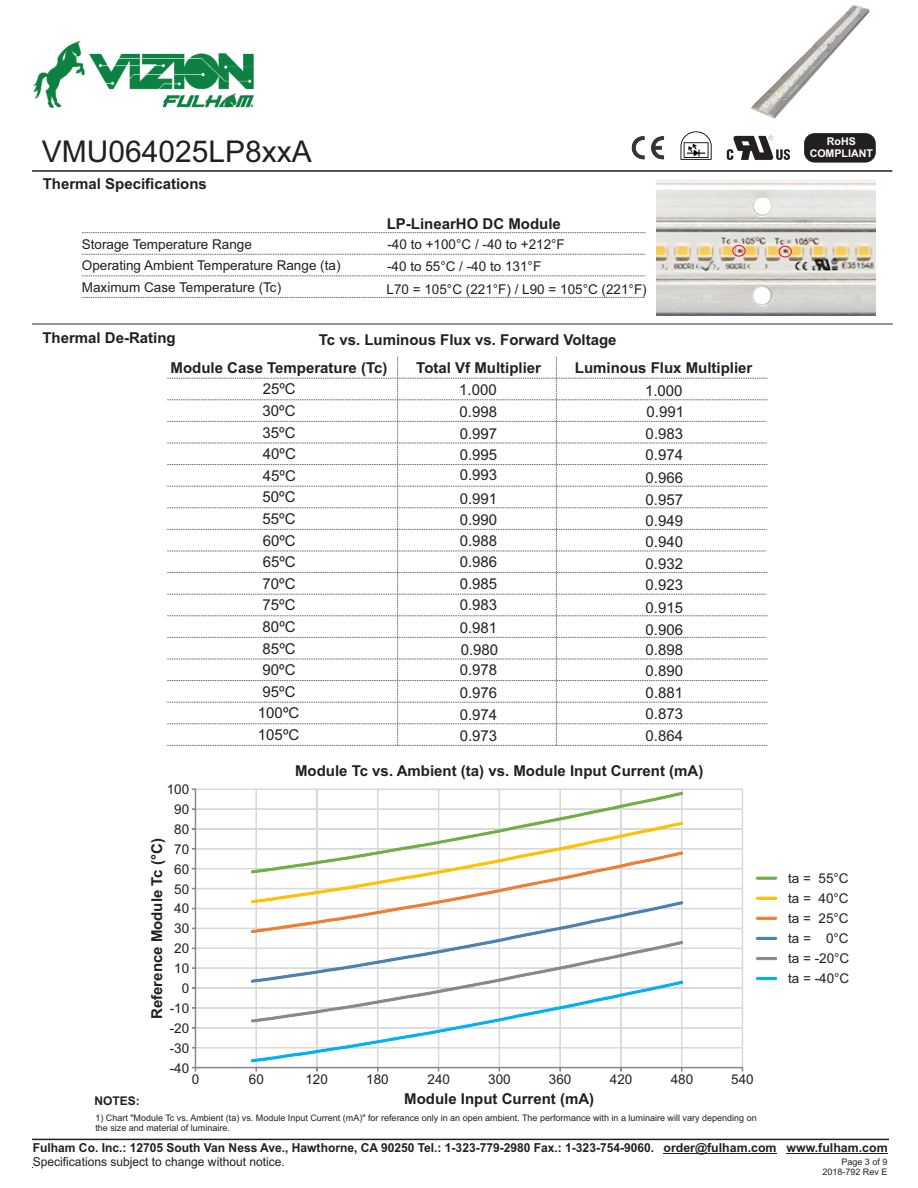
<style>
.page{position:relative;width:918px;height:1188px;background:#fff}
.page>*{position:absolute;margin:0;border:0;box-sizing:border-box;transform-origin:0 0}
.t1{font:30px "Arial";color:#231f20}
.t2{font:700 15px "Arial";color:#231f20}
.t3{font:15px/21.6px "Arial";color:#231f20;text-align:justify}
.t4{font:13.5px/20.1px "Arial";color:#231f20}
.t5{font:700 12.3px "Arial";color:#231f20}
.t6{font:12.3px "Arial";color:#231f20}
.t7{font:700 12px "Arial";color:#231f20}
.t8{font:700 10.65px "Arial";color:#fff}
.t9{font:9px/10.8px "Arial";color:#231f20;text-align:right}
</style>
<div class="page">
<hr style="left:32px;top:323px;width:861px;height:2px;background:#6d6e70">
<svg style="left:82px;top:254px;width:563px;height:1px"></svg>
<svg style="left:82px;top:275px;width:563px;height:1px"></svg>
<svg style="left:82px;top:297px;width:563px;height:1px"></svg>
<svg style="left:82px;top:232px;width:564px;height:1px"></svg>
<hr style="left:32px;top:1139px;width:857px;height:1px;background:#231f20">
<hr style="left:664px;top:1153px;width:113px;height:1px;background:#231f20">
<hr style="left:786px;top:1153px;width:102px;height:1px;background:#231f20">
<img style="left:656px;top:180px;width:219px;height:136px">
<div style="left:732px;top:245px;width:14px;height:12px;border:1px solid #ed1c24;border-radius:50%"></div>
<div style="left:778px;top:246px;width:14px;height:11px;border:1px solid #ed1c24;border-radius:50%"></div>
<svg style="left:167px;top:356px;width:601px;height:390px"></svg>
<hr style="left:195px;top:1047px;width:548px;height:1px;background:#d9d9d9">
<hr style="left:195px;top:1028px;width:548px;height:1px;background:#d9d9d9">
<hr style="left:195px;top:1008px;width:548px;height:1px;background:#d9d9d9">
<hr style="left:195px;top:988px;width:548px;height:1px;background:#d9d9d9">
<hr style="left:195px;top:968px;width:548px;height:1px;background:#d9d9d9">
<hr style="left:195px;top:948px;width:548px;height:1px;background:#d9d9d9">
<hr style="left:195px;top:928px;width:548px;height:1px;background:#d9d9d9">
<hr style="left:195px;top:908px;width:548px;height:1px;background:#d9d9d9">
<hr style="left:195px;top:888px;width:548px;height:1px;background:#d9d9d9">
<hr style="left:195px;top:868px;width:548px;height:1px;background:#d9d9d9">
<hr style="left:195px;top:849px;width:548px;height:1px;background:#d9d9d9">
<hr style="left:195px;top:829px;width:548px;height:1px;background:#d9d9d9">
<hr style="left:195px;top:809px;width:548px;height:1px;background:#d9d9d9">
<hr style="left:195px;top:789px;width:548px;height:1px;background:#d9d9d9">
<div style="left:256px;top:789px;width:1px;height:279px;background:#d9d9d9;border:1px solid #d9d9d9"></div>
<div style="left:317px;top:789px;width:1px;height:279px;background:#d9d9d9;border:1px solid #d9d9d9"></div>
<div style="left:377px;top:789px;width:1px;height:279px;background:#d9d9d9;border:1px solid #d9d9d9"></div>
<div style="left:438px;top:789px;width:1px;height:279px;background:#d9d9d9;border:1px solid #d9d9d9"></div>
<div style="left:499px;top:789px;width:1px;height:279px;background:#d9d9d9;border:1px solid #d9d9d9"></div>
<div style="left:560px;top:789px;width:1px;height:279px;background:#d9d9d9;border:1px solid #d9d9d9"></div>
<div style="left:621px;top:789px;width:1px;height:279px;background:#d9d9d9;border:1px solid #d9d9d9"></div>
<div style="left:681px;top:789px;width:1px;height:279px;background:#d9d9d9;border:1px solid #d9d9d9"></div>
<hr style="left:742px;top:789px;width:1px;height:279px;background:#d9d9d9">
<hr style="left:195px;top:789px;width:1px;height:279px;background:#898989">
<hr style="left:195px;top:1067px;width:548px;height:1px;background:#898989">
<svg style="left:251px;top:792px;width:432px;height:270px"></svg>
<svg style="left:756px;top:877px;width:21px;height:2px"></svg>
<svg style="left:756px;top:897px;width:21px;height:2px"></svg>
<svg style="left:756px;top:917px;width:21px;height:2px"></svg>
<svg style="left:756px;top:937px;width:21px;height:3px"></svg>
<svg style="left:756px;top:957px;width:21px;height:3px"></svg>
<svg style="left:756px;top:977px;width:21px;height:3px"></svg>
<hr style="left:32px;top:170px;width:860px;height:2px;background:#231f20">
<div style="left:805px;top:134px;width:70px;height:28px;background:#231f20;border-radius:10px"></div>
<div style="left:805px;top:134px;width:70px;height:28px;border:1px solid #231f20;border-radius:10px"></div>
<svg style="left:727px;top:136px;width:63px;height:24px"></svg>
<svg style="left:681px;top:131px;width:31px;height:29px"></svg>
<svg style="left:632px;top:136px;width:32px;height:23px"></svg>
<img style="left:751px;top:5px;width:119px;height:114px">
<img style="left:33px;top:40px;width:221px;height:69px">
<p class="t8" style="left:827px;top:138px;width:31px">RoHS</p>
<h1 class="t1" style="left:42px;top:140px;width:272px">VMU064025LP8xxA</h1>
<p class="t8" style="left:810px;top:150px;width:65px">COMPLIANT</p>
<p class="t2" style="left:43px;top:178px;width:166px">Thermal Specifications</p>
<p class="t4" style="left:82px;top:235px;width:260px;line-height:21.6px">Storage Temperature Range<br>Operating Ambient Temperature Range (ta)</p>
<p class="t4" style="left:82px;top:279px;width:201px">Maximum Case Temperature (Tc)</p>
<p class="t2" style="left:387px;top:218px;width:176px">LP-LinearHO DC Module</p>
<p class="t4" style="left:387px;top:235px;width:179px">-40 to +100°C / -40 to +212°F</p>
<p class="t4" style="left:387px;top:280px;width:262px">L70 = 105°C (221°F) / L90 = 105°C (221°F)</p>
<p class="t4" style="left:387px;top:258px;width:156px">-40 to 55°C / -40 to 131°F</p>
<p class="t2" style="left:42px;top:332px;width:135px">Thermal De-Rating</p>
<p class="t2" style="left:319px;top:334px;width:299px">Tc vs. Luminous Flux vs. Forward Voltage</p>
<p class="t2" style="left:171px;top:362px;width:218px">Module Case Temperature (Tc)</p>
<p class="t3" style="left:263px;top:401px;width:34px">30ºC</p>
<p class="t2" style="left:416px;top:362px;width:126px">Total Vf Multiplier</p>
<p class="t2" style="left:575px;top:362px;width:179px">Luminous Flux Multiplier</p>
<p class="t3" style="left:645px;top:381px;width:41px">1.000<br>0.991<br>0.983<br>0.974</p>
<p class="t3" style="left:646px;top:469px;width:39px">0.966<br>0.957<br>0.949<br>0.940<br>0.932<br>0.923<br>0.915<br>0.906</p>
<p class="t3" style="left:646px;top:640px;width:39px">0.898</p>
<p class="t3" style="left:263px;top:380px;width:34px">25ºC</p>
<p class="t3" style="left:263px;top:423px;width:35px">35ºC 40ºC 45ºC 50ºC 55ºC 60ºC</p>
<p class="t3" style="left:263px;top:574px;width:34px">70ºC</p>
<p class="t3" style="left:459px;top:381px;width:40px">1.000<br>0.998<br>0.997<br>0.995</p>
<p class="t3" style="left:460px;top:465px;width:39px;line-height:23.1px">0.993<br>0.991</p>
<p class="t3" style="left:460px;top:510px;width:40px">0.990<br>0.988<br>0.986<br>0.985<br>0.983<br>0.981<br>0.980</p>
<p class="t3" style="left:460px;top:659px;width:39px;line-height:23.1px">0.978<br>0.976</p>
<p class="t3" style="left:460px;top:705px;width:39px">0.974</p>
<p class="t3" style="left:263px;top:553px;width:34px">65ºC</p>
<p class="t3" style="left:263px;top:596px;width:35px">75ºC 80ºC 85ºC 90ºC</p>
<p class="t3" style="left:646px;top:662px;width:39px">0.890</p>
<p class="t3" style="left:263px;top:682px;width:34px">95ºC</p>
<p class="t3" style="left:646px;top:683px;width:39px">0.881<br>0.873</p>
<p class="t3" style="left:258px;top:725px;width:43px">105ºC</p>
<p class="t3" style="left:460px;top:726px;width:39px">0.973</p>
<p class="t3" style="left:646px;top:726px;width:39px">0.864</p>
<p class="t3" style="left:258px;top:704px;width:43px">100ºC</p>
<p class="t4" style="left:167px;top:781px;width:24px">100</p>
<p class="t4" style="left:174px;top:801px;width:17px">90</p>
<p class="t4" style="left:174px;top:820px;width:17px">80</p>
<p class="t2" style="left:151px;top:1019px;width:182px;rotate:-90deg">Reference Module Tc (°C)</p>
<p class="t4" style="left:174px;top:840px;width:17px">70</p>
<p class="t4" style="left:174px;top:860px;width:17px">60</p>
<p class="t4" style="left:174px;top:880px;width:17px">50</p>
<p class="t4" style="left:174px;top:900px;width:17px">40</p>
<p class="t4" style="left:174px;top:920px;width:17px">30</p>
<p class="t4" style="left:174px;top:940px;width:17px">20</p>
<p class="t4" style="left:174px;top:960px;width:17px">10</p>
<p class="t4" style="left:182px;top:979px;width:9px">0</p>
<p class="t4" style="left:170px;top:999px;width:21px">-10</p>
<p class="t4" style="left:170px;top:1019px;width:21px">-20</p>
<p class="t4" style="left:170px;top:1039px;width:21px">-30</p>
<p class="t2" style="left:295px;top:765px;width:410px">Module Tc vs. Ambient (ta) vs. Module Input Current (mA)</p>
<p class="t7" style="left:95px;top:1096px;width:47px">NOTES:</p>
<p class="t4" style="left:170px;top:1059px;width:21px">-40</p>
<p class="t4" style="left:192px;top:1070px;width:9px">0</p>
<p class="t4" style="left:305px;top:1070px;width:24px">120</p>
<p class="t4" style="left:366px;top:1070px;width:24px">180</p>
<p class="t4" style="left:428px;top:1070px;width:24px">240</p>
<p class="t4" style="left:488px;top:1070px;width:24px">300</p>
<p class="t4" style="left:549px;top:1070px;width:24px">360</p>
<p class="t4" style="left:610px;top:1070px;width:24px">420</p>
<p class="t4" style="left:671px;top:1070px;width:24px">480</p>
<p class="t4" style="left:731px;top:1070px;width:24px">540</p>
<p class="t4" style="left:249px;top:1070px;width:17px">60</p>
<p class="t2" style="left:404px;top:1093px;width:191px">Module Input Current (mA)</p>
<p class="t9" style="left:95px;top:1114px;width:663px;line-height:10.1px;text-align:left">1) Chart "Module Tc vs. Ambient (ta) vs. Module Input Current (mA)" for referance only in an open ambient. The performance with in a luminaire will vary depending on the size and material of luminaire.</p>
<p class="t4" style="left:788px;top:869px;width:63px;text-align:justify">ta = 55°C ta = 40°C ta = 25°C ta = 0°C ta = -20°C ta = -40°C</p>
<p class="t5" style="left:33px;top:1143px;width:623px">Fulham Co. Inc.: 12705 South Van Ness Ave., Hawthorne, CA 90250 Tel.: 1-323-779-2980 Fax.: 1-323-754-9060.</p>
<p class="t6" style="left:33px;top:1157px;width:253px">Specifications subject to change without notice.</p>
<p class="t5" style="left:664px;top:1143px;width:226px">order@fulham.com www.fulham.com</p>
<p class="t9" style="left:822px;top:1157px;width:67px">Page 3 of 9<br>2018-792 Rev E</p>
</div>
